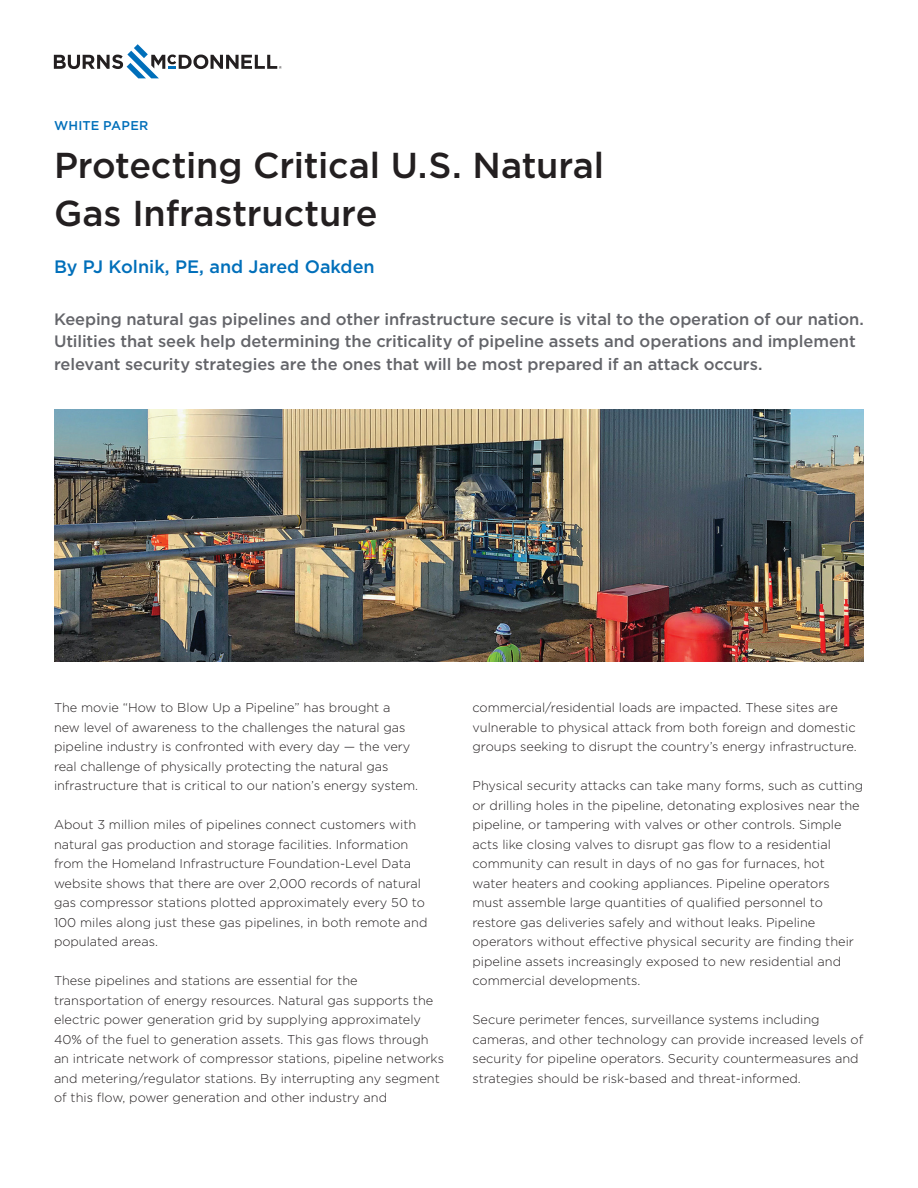
<style>
.page{position:relative;width:918px;height:1188px;background:#fff}
.page>*{position:absolute;margin:0;border:0;box-sizing:border-box;transform-origin:0 0}
.t1{font:500 36px/48px "Gotham";letter-spacing:-.005em;color:#231f20}
.t2{font:500 18px "Gotham";color:#006fba}
.t3{font:500 16.5px/22.5px "Gotham";letter-spacing:-.005em;color:#64656a}
.t4{font:300 12.75px/19.5px "Gotham";color:#231f20}
.t5{font:500 12.75px "Gotham";letter-spacing:.015em;color:#006fba}
</style>
<div class="page">
<svg style="left:54px;top:44px;width:228px;height:34px"></svg>
<img style="left:54px;top:410px;width:810px;height:252px">
<p class="t5" style="left:54px;top:117px;width:96px">WHITE PAPER</p>
<h1 class="t1" style="left:54px;top:141px;width:552px">Protecting Critical U.S. Natural<br>Gas Infrastructure</h1>
<h2 class="t2" style="left:54px;top:255px;width:322px">By PJ Kolnik, PE, and Jared Oakden</h2>
<p class="t3" style="left:54px;top:307px;width:812px">Keeping natural gas pipelines and other infrastructure secure is vital to the operation of our nation.<br>Utilities that seek help determining the criticality of pipeline assets and operations and implement relevant security strategies are the ones that will be most prepared if an attack occurs.</p>
<p class="t4" style="left:54px;top:698px;width:366px">The movie “How to Blow Up a Pipeline” has brought a new level of awareness to the challenges the natural gas pipeline industry is confronted with every day — the very real challenge of physically protecting the natural gas infrastructure that is critical to our nation’s energy system.</p>
<p class="t4" style="left:54px;top:815px;width:375px">About 3 million miles of pipelines connect customers with natural gas production and storage facilities. Information from the Homeland Infrastructure Foundation-Level Data website shows that there are over 2,000 records of natural gas compressor stations plotted approximately every 50 to 100 miles along just these gas pipelines, in both remote and populated areas.</p>
<p class="t4" style="left:54px;top:971px;width:392px">These pipelines and stations are essential for the transportation of energy resources. Natural gas supports the electric power generation grid by supplying approximately 40% of the fuel to generation assets. This gas flows through an intricate network of compressor stations, pipeline networks and metering/regulator stations. By interrupting any segment of this flow, power generation and other industry and</p>
<p class="t4" style="left:473px;top:698px;width:386px">commercial/residential loads are impacted. These sites are vulnerable to physical attack from both foreign and domestic groups seeking to disrupt the country’s energy infrastructure.</p>
<p class="t4" style="left:473px;top:776px;width:392px">Physical security attacks can take many forms, such as cutting or drilling holes in the pipeline, detonating explosives near the pipeline, or tampering with valves or other controls. Simple acts like closing valves to disrupt gas flow to a residential community can result in days of no gas for furnaces, hot water heaters and cooking appliances. Pipeline operators must assemble large quantities of qualified personnel to restore gas deliveries safely and without leaks. Pipeline operators without effective physical security are finding their pipeline assets increasingly exposed to new residential and commercial developments.</p>
<p class="t4" style="left:473px;top:1010px;width:392px">Secure perimeter fences, surveillance systems including cameras, and other technology can provide increased levels of security for pipeline operators. Security countermeasures and strategies should be risk-based and threat-informed.</p>
</div>
